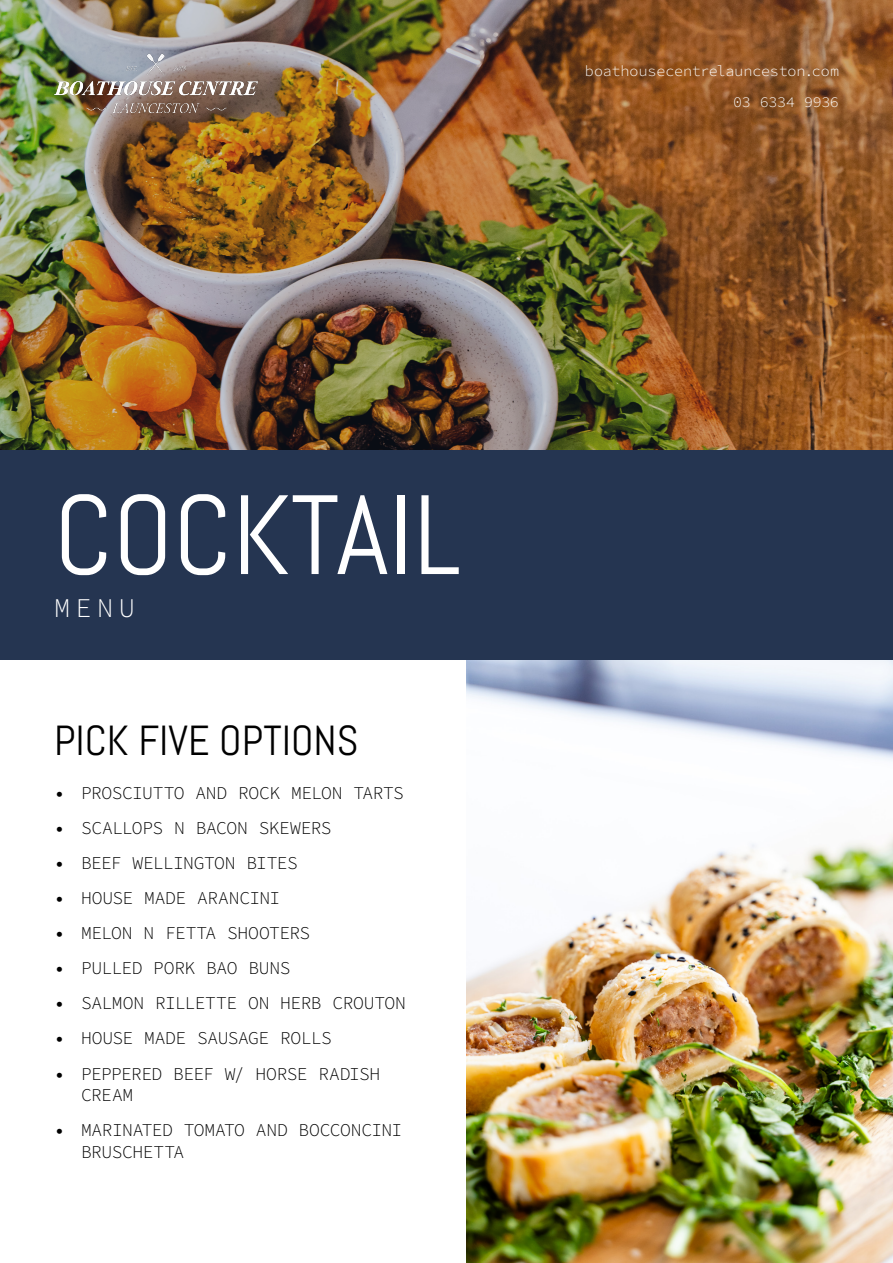
<style>
.page{position:relative;width:893px;height:1263px;background:#fff}
.page>*{position:absolute;margin:0;border:0;box-sizing:border-box;transform-origin:0 0}
.t1{font:112.5px "Abel";color:#fff}
.t2{font:42px "Abel";color:#000}
.Para{font:200 27px "Source Code Roman";color:#fff}
.t3{font:200 18px/21.6px "Source Code Roman";letter-spacing:-.03em;color:#000}
.Para-2{font:200 15px "Source Code Roman";letter-spacing:-.015em;color:#fff}
</style>
<div class="page">
<img style="left:0;top:0;width:893px;height:450px">
<img style="left:466px;top:659px;width:427px;height:604px">
<img style="left:54px;top:51px;width:207px;height:71px">
<div style="left:0;top:450px;width:893px;height:209px;background:#253551"></div>
<p class="Para-2" style="left:585px;top:60px;width:256px">boathousecentrelaunceston.com</p>
<p class="Para-2" style="left:733px;top:91px;width:107px">03 6334 9936</p>
<p class="t1" style="left:54px;top:464px;width:408px">COCKTAIL</p>
<p class="Para" style="left:54px;top:588px;width:83px">MENU</p>
<h3 class="t2" style="left:54px;top:714px;width:306px">PICK FIVE OPTIONS</h3>
<p class="t3" style="left:54px;top:782px;width:351px">• PROSCIUTTO AND ROCK MELON TARTS</p>
<p class="t3" style="left:54px;top:817px;width:279px">• SCALLOPS N BACON SKEWERS</p>
<p class="t3" style="left:54px;top:853px;width:245px">• BEEF WELLINGTON BITES</p>
<p class="t3" style="left:54px;top:888px;width:228px">• HOUSE MADE ARANCINI</p>
<p class="t3" style="left:54px;top:923px;width:258px">• MELON N FETTA SHOOTERS</p>
<p class="t3" style="left:54px;top:958px;width:238px">• PULLED PORK BAO BUNS</p>
<p class="t3" style="left:54px;top:993px;width:353px">• SALMON RILLETTE ON HERB CROUTON</p>
<p class="t3" style="left:54px;top:1028px;width:279px">• HOUSE MADE SAUSAGE ROLLS</p>
<p class="t3" style="left:81px;top:1063px;width:301px;text-indent:-27px">• PEPPERED BEEF W/ HORSE RADISH<br>CREAM</p>
<p class="t3" style="left:81px;top:1120px;width:323px;text-indent:-27px">• MARINATED TOMATO AND BOCCONCINI<br>BRUSCHETTA</p>
</div>
